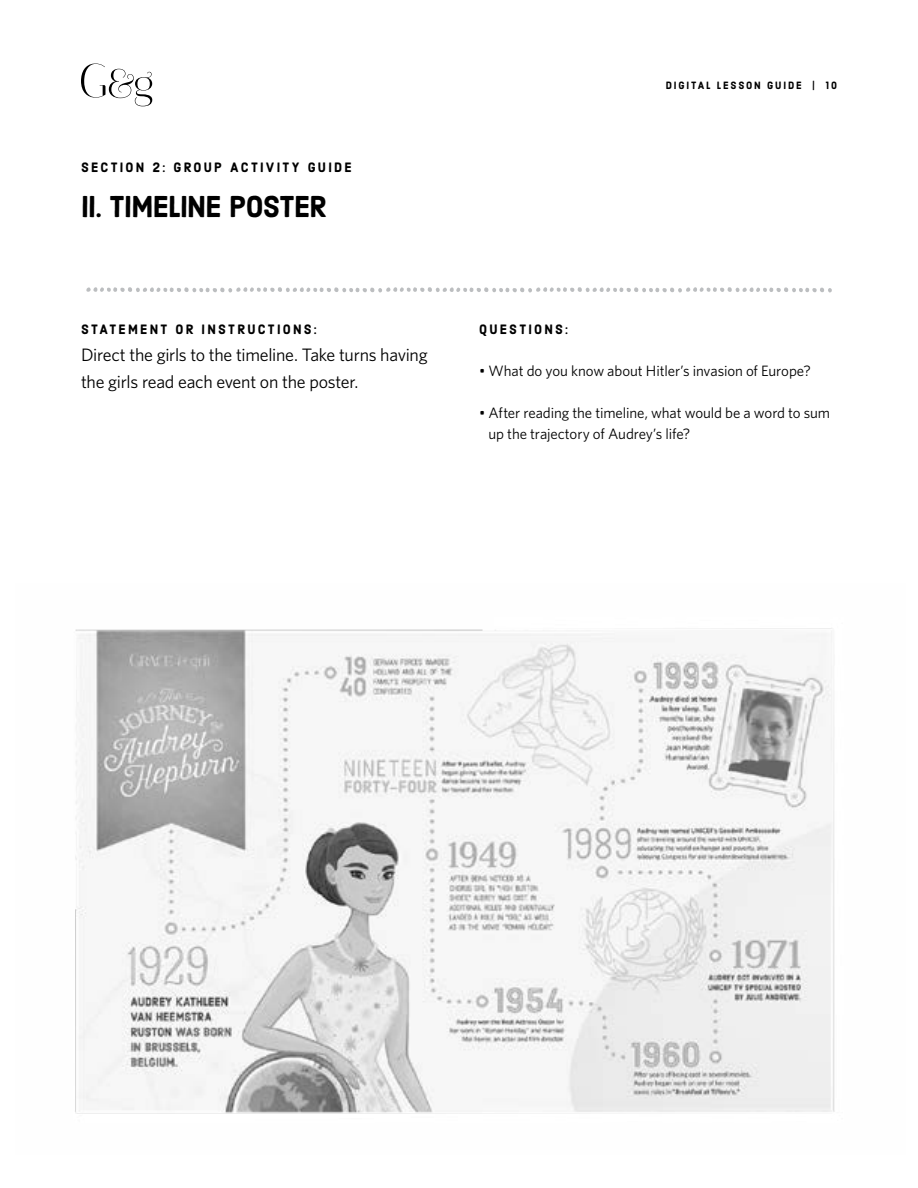
<style>
.page{position:relative;width:918px;height:1188px;background:#fff}
.page>*{position:absolute;margin:0;border:0;box-sizing:border-box;transform-origin:0 0}
.t1{font:54.3px "Harman Extras 1";color:#bcbec0}
.t2{font:30px "Harman Sans";letter-spacing:-.025em;color:#000}
.t3{font:18px/27px "Whitney";letter-spacing:-.015em;color:#000}
.t4{font:15px/21px "Whitney";letter-spacing:-.005em;color:#000}
.t5{font:13.5px "Harman Sans";letter-spacing:.165em;color:#000}
.t6{font:10.5px "Harman Sans";letter-spacing:.175em;color:#000}
</style>
<div class="page">
<svg style="left:81px;top:64px;width:71px;height:42px"></svg>
<img style="left:75px;top:628px;width:760px;height:486px">
<p class="t5" style="left:81px;top:159px;width:272px">SECTION 2: GROUP ACTIVITY GUIDE</p>
<h2 class="t2" style="left:81px;top:188px;width:247px">II. TIMELINE POSTER</h2>
<p class="t6" style="left:666px;top:79px;width:173px">DIGITAL LESSON GUIDE | 10</p>
<h1 class="t1" style="left:81px;top:257px;width:758px">{{{{{</h1>
<p class="t5" style="left:81px;top:321px;width:237px">STATEMENT OR INSTRUCTIONS:</p>
<p class="t3" style="left:81px;top:341px;width:348px">Direct the girls to the timeline. Take turns having the girls read each event on the poster.</p>
<p class="t5" style="left:479px;top:321px;width:91px">QUESTIONS:</p>
<p class="t4" style="left:479px;top:360px;width:333px">• What do you know about Hitler’s invasion of Europe?</p>
<p class="t4" style="left:489px;top:402px;width:343px;text-indent:-9px">• After reading the timeline, what would be a word to sum up the trajectory of Audrey’s life?</p>
</div>
